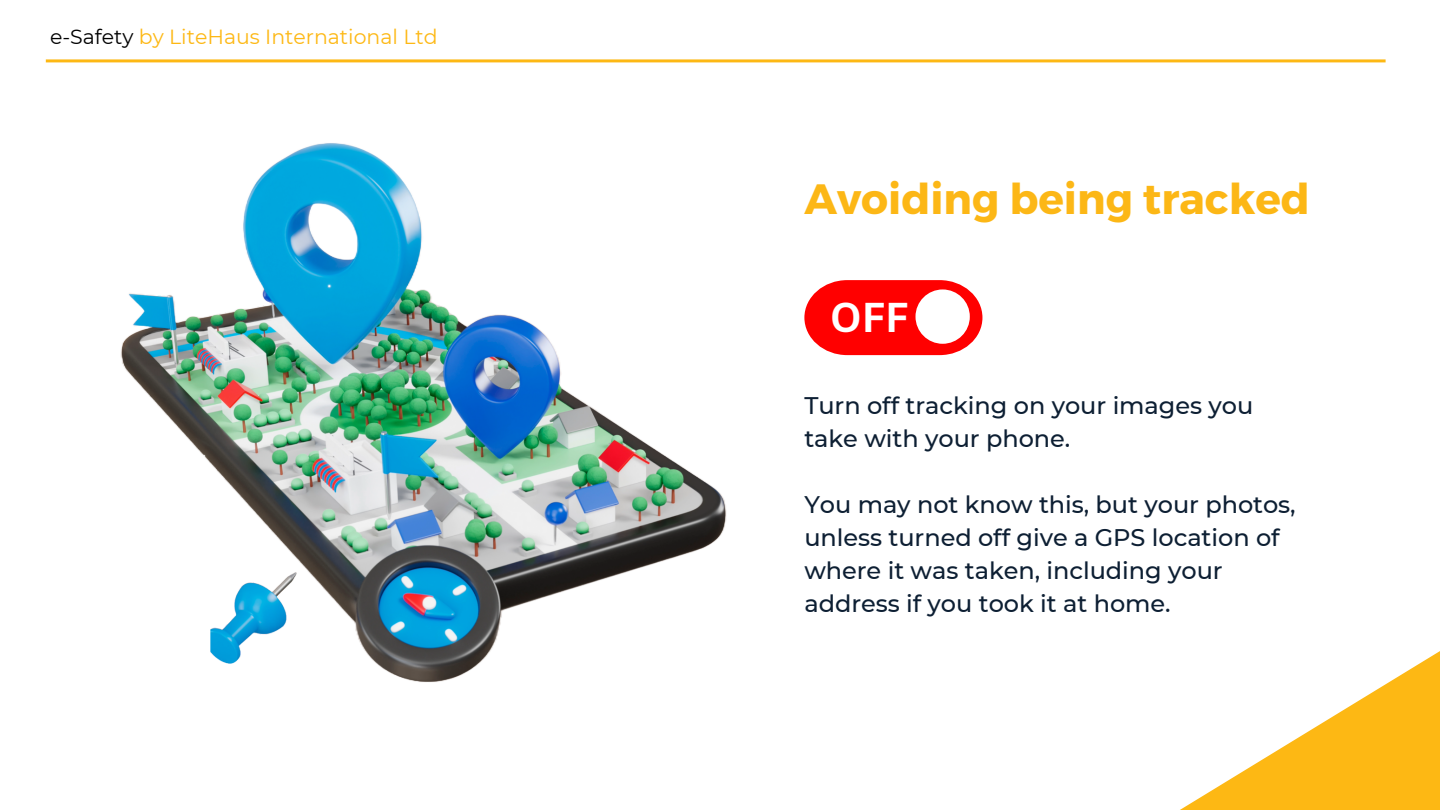
<style>
.page{position:relative;width:1440px;height:810px;background:#fff}
.page>*{position:absolute;margin:0;border:0;box-sizing:border-box;transform-origin:0 0}
.t1{font:700 42.4px "Montserrat";color:#fcb716}
.t2{font:700 40.6px "Canva Sans";color:#fff}
.t3{font:500 24px/33px "Montserrat";color:#0d1f33}
.t4{font:20.5px "Montserrat";color:#fdb814}
.s1{color:#000}
</style>
<div class="page">
<hr style="left:46px;top:59px;width:1340px;height:3px;background:#fdb814">
<svg style="left:804px;top:280px;width:178px;height:75px;background:#ff2020"></svg>
<div style="left:916px;top:289px;width:54px;height:55px;background:#fff;border-radius:50%"></div>
<img style="left:121px;top:143px;width:606px;height:539px">
<div style="left:396px;top:87px;width:218px;height:133px;background:#fff;border-radius:50%"></div>
<svg style="left:398px;top:168px;width:169px;height:117px"></svg>
<div style="left:448px;top:117px;width:67px;height:198px;background:#fff;border-radius:50%"></div>
<svg style="left:1180px;top:651px;width:260px;height:159px"></svg>
<h1 class="t4" style="left:50px;top:25px;width:389px"><span class="s1">e-Safety</span> by LiteHaus International Ltd</h1>
<h3 class="t1" style="left:804px;top:172px;width:507px">Avoiding being tracked</h3>
<h2 class="t2" style="left:830px;top:289px;width:80px">OFF</h2>
<p class="t3" style="left:804px;top:388px;width:450px">Turn off tracking on your images you take with your phone.</p>
<p class="t3" style="left:804px;top:487px;width:493px">You may not know this, but your photos, unless turned off give a GPS location of where it was taken, including your address if you took it at home.</p>
</div>
